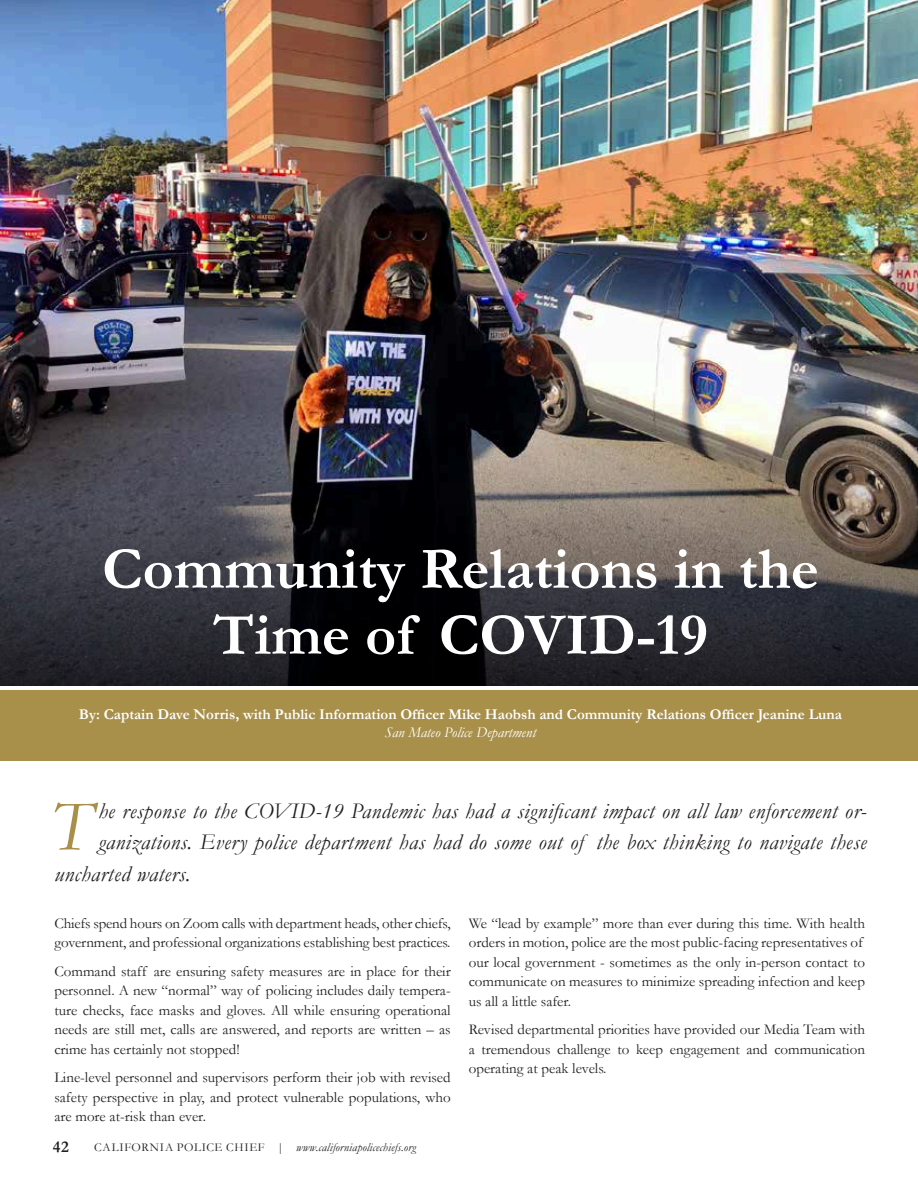
<style>
.page{position:relative;width:918px;height:1188px;background:#fff}
.page>*{position:absolute;margin:0;border:0;box-sizing:border-box;transform-origin:0 0}
.t1{font:italic 71.25px "Garamond";color:#a8904b}
.t2{font:700 60px/66px "Garamond";color:#fff;text-align:center}
.t3{font:italic 22.5px "Garamond";letter-spacing:.02em;color:#231f20}
.t4{font:700 16.5px "Garamond";color:#231f20}
.t5{font:15px/19.5px "Garamond";color:#231f20;text-align:justify}
.t6{font:700 15px "Garamond";color:#fff}
.t7{font:italic 15px "Garamond";color:#fff}
.t8{font:italic 12px "Garamond";letter-spacing:.01em;color:#231f20}
.s1{font-style:normal}
</style>
<div class="page">
<div style="left:0;top:691px;width:918px;height:70px;background:#a8904b"></div>
<img style="left:0;top:0;width:918px;height:433px">
<svg style="left:0;top:433px;width:918px;height:252px;background:#403d3f"></svg>
<h2 class="t2" style="left:102px;top:535px;width:718px">Community Relations in the<br>Time of COVID-19</h2>
<p class="t6" style="left:79px;top:705px;width:765px">By: Captain Dave Norris, with Public Information Officer Mike Haobsh and Community Relations Officer Jeanine Luna</p>
<p class="t7" style="left:385px;top:723px;width:153px">San Mateo Police Department</p>
<h1 class="t1" style="left:50px;top:784px;width:43px">T</h1>
<h3 class="t3" style="left:98px;top:797px;width:770px">he response to the COVID-19 Pandemic has had a significant impact on all law enforcement or-</h3>
<h3 class="t3" style="left:98px;top:828px;width:770px">ganizations. Every police department has had do some out of the box thinking to navigate these</h3>
<h3 class="t3" style="left:54px;top:860px;width:137px">uncharted waters.</h3>
<p class="t5" style="left:54px;top:913px;width:398px">Chiefs spend hours on Zoom calls with department heads, other chiefs, government, and professional organizations establishing best practices.</p>
<p class="t5" style="left:54px;top:961px;width:398px">Command staff are ensuring safety measures are in place for their personnel. A new “normal” way of policing includes daily tempera&shy;ture checks, face masks and gloves. All while ensuring operational needs are still met, calls are answered, and reports are written – as crime has certainly not stopped!</p>
<p class="t5" style="left:54px;top:1068px;width:398px">Line-level personnel and supervisors perform their job with revised safety perspective in play, and protect vulnerable populations, who are more at-risk than ever.</p>
<p class="t4" style="left:53px;top:1137px;width:18px">42</p>
<p class="t8" style="left:94px;top:1140px;width:323px"><span class="s1">CALIFORNIA POLICE CHIEF |</span> www.californiapolicechiefs.org</p>
<p class="t5" style="left:469px;top:913px;width:398px;text-align:left">We “lead by example” more than ever during this time. With health orders in motion, police are the most public-facing representatives of our local government - sometimes as the only in-person contact to communicate on measures to minimize spreading infection and keep us all a little safer.</p>
<p class="t5" style="left:469px;top:1020px;width:398px">Revised departmental priorities have provided our Media Team with a tremendous challenge to keep engagement and communication operating at peak levels.</p>
</div>
